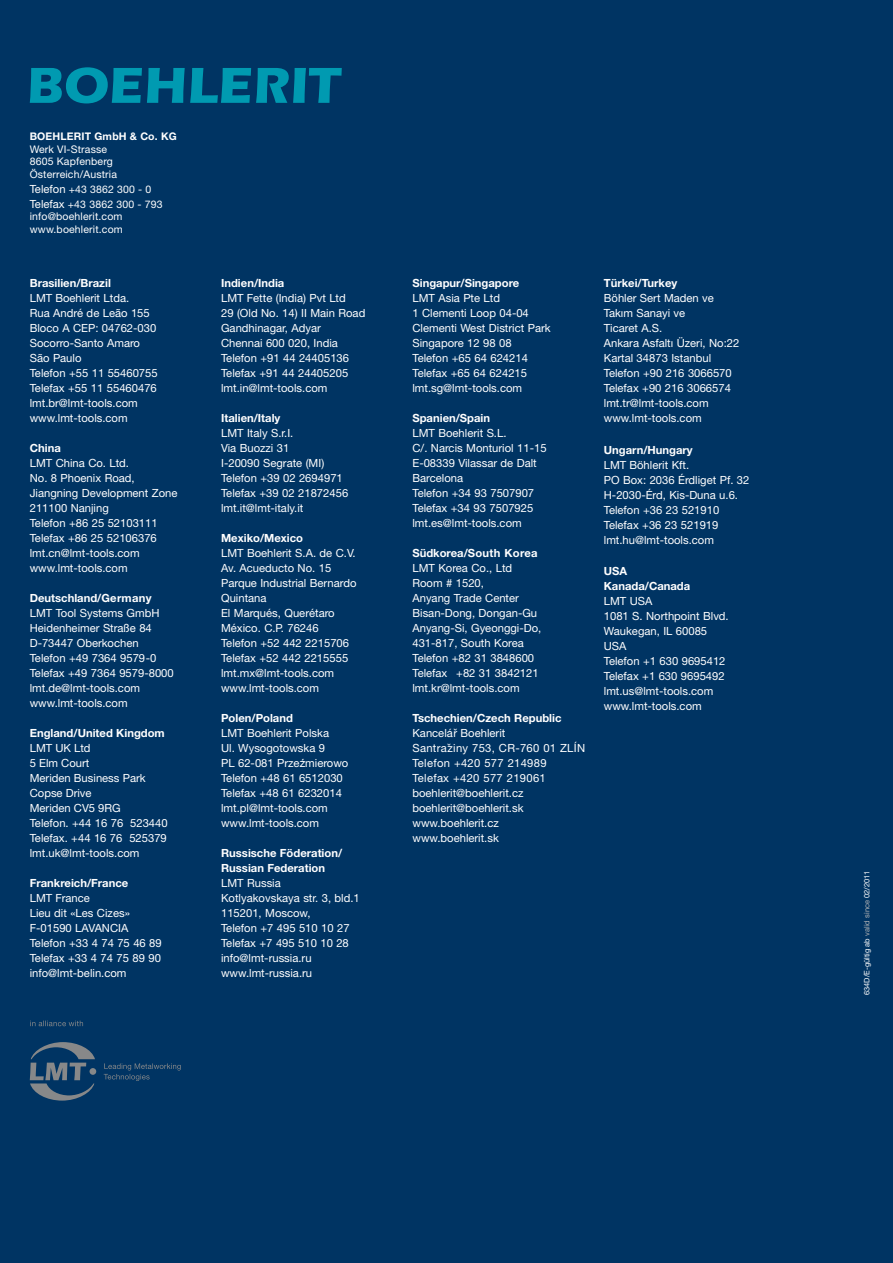
<style>
.page{position:relative;width:893px;height:1263px;background:#fff}
.page>*{position:absolute;margin:0;border:0;box-sizing:border-box;transform-origin:0 0}
.t1{font:11.25px/15px "Helvetica Neue";color:#fff}
.t2{font:700 11.25px/15px "Helvetica Neue";color:#fff}
.t3{font:10.5px/12.6px "Helvetica Neue";letter-spacing:.015em;color:#fff}
.t4{font:700 10.5px "Helvetica Neue";letter-spacing:.015em;color:#fff}
.t5{font:7.5px "Helvetica Neue";color:#fff}
.s1{font-size:11.25px}
.s2{font-family:"Arial"}
.s3{color:#b1b2b4}
</style>
<div class="page">
<div style="left:0;top:0;width:893px;height:1008px;background:#003463"></div>
<svg style="left:30px;top:67px;width:312px;height:36px;background:#006d8f"></svg>
<div style="left:0;top:1008px;width:893px;height:255px;background:#003463"></div>
<svg style="left:30px;top:1020px;width:53px;height:6px"></svg>
<div style="left:90px;top:1068px;width:6px;height:7px;background:#878889;border-radius:50%"></div>
<svg style="left:30px;top:1042px;width:65px;height:58px"></svg>
<svg style="left:104px;top:1063px;width:77px;height:18px"></svg>
<p class="t4" style="left:30px;top:130px;width:148px">BOEHLERIT GmbH &amp; Co. KG</p>
<p class="t3" style="left:30px;top:142px;width:89px">Werk VI-Strasse<br>8605 Kapfenberg<br>Österreich/Austria</p>
<p class="t3" style="left:30px;top:181px;width:134px;line-height:15px"><span class="s1">Telefon</span> +43 3862 300 - 0<br><span class="s1">Telefax</span> +43 3862 300 - 793</p>
<p class="t3" style="left:30px;top:210px;width:95px">info@boehlerit.com www.boehlerit.com</p>
<p class="t2" style="left:30px;top:276px;width:83px">Brasilien/Brazil</p>
<p class="t1" style="left:30px;top:291px;width:129px">LMT Boehlerit Ltda.<br>Rua André de Leão 155<br>Bloco A CEP: 04762-030<br>Socorro-Santo Amaro<br>São Paulo<br>Telefon +55 11 55460755<br>Telefax +55 11 55460476 lmt.br@lmt-tools.com www.lmt-tools.com</p>
<p class="t2" style="left:30px;top:441px;width:33px">China</p>
<p class="t1" style="left:30px;top:456px;width:149px">LMT China Co. Ltd.<br>No. 8 Phoenix Road,<br>Jiangning Development Zone<br>211100 Nanjing<br>Telefon +86 25 52103111<br>Telefax +86 25 52106376 lmt.cn@lmt-tools.com www.lmt-tools.com</p>
<p class="t2" style="left:30px;top:591px;width:123px">Deutschland/Germany</p>
<p class="t1" style="left:30px;top:606px;width:146px">LMT Tool Systems GmbH<br>Heidenheimer Straße 84<br>D-73447 Oberkochen<br>Telefon +49 7364 9579-0<br>Telefax +49 7364 9579-8000 lmt.de@lmt-tools.com www.lmt-tools.com</p>
<p class="t2" style="left:30px;top:726px;width:137px">England/United Kingdom</p>
<p class="t1" style="left:30px;top:741px;width:139px">LMT UK Ltd<br>5 Elm Court<br>Meriden Business Park<br>Copse Drive<br>Meriden CV5 9RG<br>Telefon. +44 16 76 523440<br>Telefax. +44 16 76 525379 lmt.uk@lmt-tools.com</p>
<p class="t2" style="left:30px;top:876px;width:100px">Frankreich/France</p>
<p class="t1" style="left:30px;top:891px;width:134px">LMT France<br>Lieu dit «Les Cizes»<br>F-01590 LAVANCIA<br>Telefon +33 4 74 75 46 89<br>Telefax +33 4 74 75 89 90 info@lmt-belin.com</p>
<p class="t2" style="left:221px;top:276px;width:65px">Indien/India</p>
<p class="t1" style="left:221px;top:291px;width:146px">LMT Fette (India) Pvt Ltd<br>29 (Old No. 14) II Main Road<br>Gandhinagar, Adyar<br>Chennai 600 020, India<br>Telefon +91 44 24405136<br>Telefax +91 44 24405205 lmt.in@lmt-tools.com</p>
<p class="t2" style="left:221px;top:411px;width:61px">Italien/Italy</p>
<p class="t1" style="left:221px;top:426px;width:129px">LMT Italy S.r.I.<br>Via Buozzi 31<br>I-20090 Segrate (MI)<br>Telefon +39 02 2694971<br>Telefax +39 02 21872456 lmt.it@lmt-italy.it</p>
<p class="t2" style="left:221px;top:531px;width:84px">Mexiko/Mexico</p>
<p class="t1" style="left:221px;top:546px;width:137px">LMT Boehlerit S.A. de C.V.<br>Av. Acueducto No. 15<br>Parque Industrial Bernardo<br>Quintana<br>El Marqués, Querétaro<br>México. C.P. 76246<br>Telefon +52 442 2215706<br>Telefax +52 442 2215555 lmt.mx@lmt-tools.com www.lmt-tools.com</p>
<p class="t2" style="left:221px;top:711px;width:73px">Polen/Poland</p>
<p class="t1" style="left:221px;top:726px;width:129px">LMT Boehlerit Polska<br>Ul. Wysogotowska 9<br>PL 62-081 Prze<span class="s2">ź</span>mierowo<br>Telefon +48 61 6512030<br>Telefax +48 61 6232014 lmt.pl@lmt-tools.com www.lmt-tools.com</p>
<p class="t2" style="left:221px;top:846px;width:123px">Russische Föderation/<br>Russian Federation</p>
<p class="t1" style="left:221px;top:876px;width:140px">LMT Russia<br>Kotlyakovskaya str. 3, bld.1<br>115201, Moscow,<br>Telefon +7 495 510 10 27<br>Telefax +7 495 510 10 28 info@lmt-russia.ru www.lmt-russia.ru</p>
<p class="t2" style="left:412px;top:276px;width:108px">Singapur/Singapore</p>
<p class="t1" style="left:412px;top:291px;width:140px">LMT Asia Pte Ltd<br>1 Clementi Loop 04-04<br>Clementi West District Park<br>Singapore 12 98 08<br>Telefon +65 64 624214<br>Telefax +65 64 624215 lmt.sg@lmt-tools.com</p>
<p class="t2" style="left:412px;top:411px;width:79px">Spanien/Spain</p>
<p class="t1" style="left:412px;top:426px;width:136px">LMT Boehlerit S.L.<br>C/. Narcis Monturiol 11-15<br>E-08339 Vilassar de Dalt<br>Barcelona<br>Telefon +34 93 7507907<br>Telefax +34 93 7507925 lmt.es@lmt-tools.com</p>
<p class="t2" style="left:412px;top:546px;width:127px">Südkorea/South Korea</p>
<p class="t1" style="left:412px;top:561px;width:130px">LMT Korea Co., Ltd<br>Room # 1520,<br>Anyang Trade Center<br>Bisan-Dong, Dongan-Gu<br>Anyang-Si, Gyeonggi-Do,<br>431-817, South Korea<br>Telefon +82 31 3848600<br>Telefax +82 31 3842121 lmt.kr@lmt-tools.com</p>
<p class="t2" style="left:412px;top:711px;width:151px">Tschechien/Czech Republic</p>
<p class="t1" style="left:412px;top:726px;width:174px">Kanceláˇr Boehlerit<br>Santraˇziny 753, CR-760 01 ZLÍN<br>Telefon +420 577 214989<br>Telefax +420 577 219061 boehlerit@boehlerit.cz boehlerit@boehlerit.sk www.boehlerit.cz www.boehlerit.sk</p>
<p class="t2" style="left:604px;top:276px;width:75px">Türkei/Turkey</p>
<p class="t1" style="left:604px;top:291px;width:137px">Böhler Sert Maden ve<br>Takım Sanayi ve<br>Ticaret A.S.<br>Ankara Asfaltı Üzeri, No:22<br>Kartal 34873 Istanbul<br>Telefon +90 216 3066570<br>Telefax +90 216 3066574 lmt.tr@lmt-tools.com www.lmt-tools.com</p>
<p class="t2" style="left:604px;top:442px;width:90px">Ungarn/Hungary</p>
<p class="t1" style="left:604px;top:457px;width:147px">LMT Böhlerit Kft.<br>PO Box: 2036 Érdliget Pf. 32<br>H-2030-Érd, Kis-Duna u.6.<br>Telefon +36 23 521910<br>Telefax +36 23 521919 lmt.hu@lmt-tools.com</p>
<p class="t2" style="left:604px;top:564px;width:88px">USA<br>Kanada/Canada</p>
<p class="t1" style="left:604px;top:594px;width:126px">LMT USA<br>1081 S. Northpoint Blvd.<br>Waukegan, IL 60085<br>USA<br>Telefon +1 630 9695412<br>Telefax +1 630 9695492 lmt.us@lmt-tools.com www.lmt-tools.com</p>
<p class="t5" style="left:862px;top:995px;width:126px;rotate:-90deg">634D/E-gültig ab <span class="s3">valid since</span> 02/2011</p>
</div>
